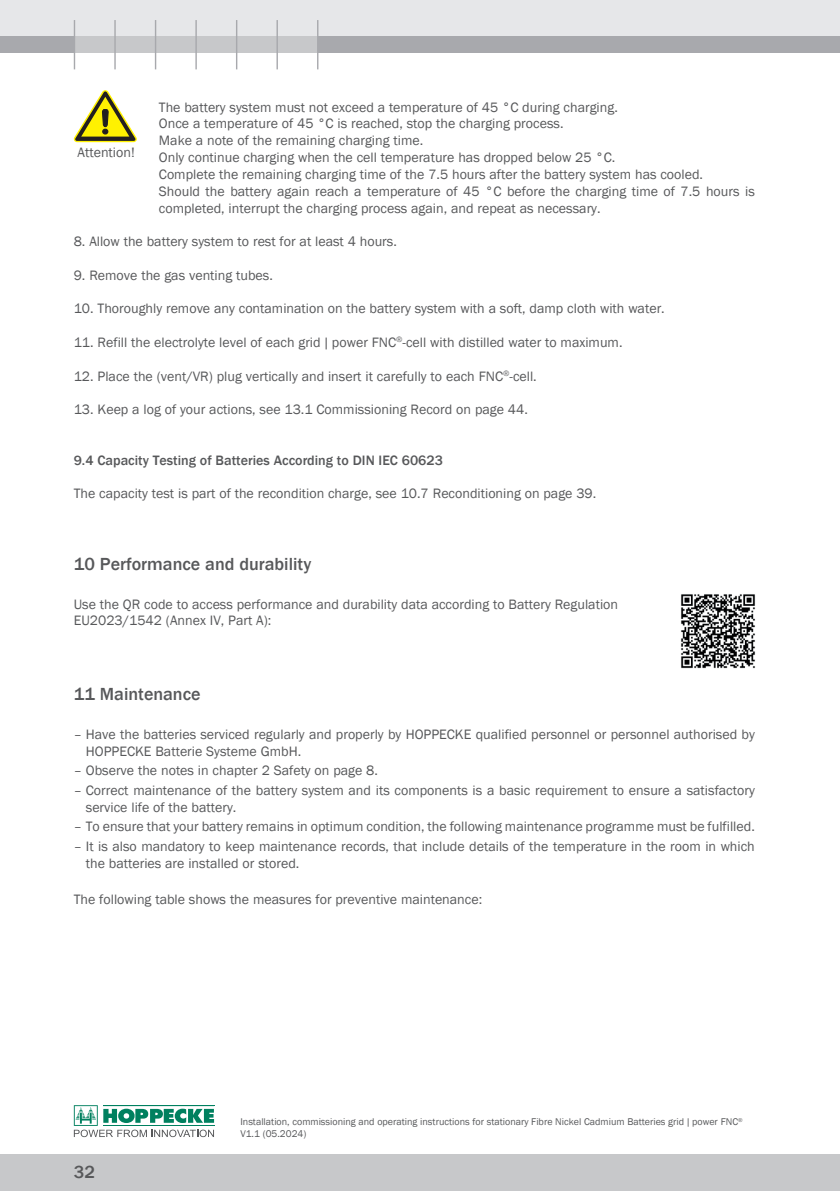
<style>
.page{position:relative;width:840px;height:1191px;background:#fff}
.page>*{position:absolute;margin:0;border:0;box-sizing:border-box;transform-origin:0 0}
.t1{font:500 18px "Franklin Gothic";color:#57585a}
.t2{font:14px/16.8px "Franklin Gothic";color:#57585a}
.t3{font:500 14px "Franklin Gothic";color:#57585a}
.t4{font:10px/12px "Franklin Gothic";color:#57585a}
</style>
<div class="page">
<div style="left:0;top:0;width:839px;height:37px;background:#e6e7e9"></div>
<div style="left:317px;top:37px;width:522px;height:16px;background:#a8a9ad"></div>
<div style="left:74px;top:37px;width:244px;height:16px;background:#c7c8ca"></div>
<hr style="left:276px;top:20px;width:2px;height:49px;background:#a8a9ad">
<hr style="left:317px;top:20px;width:1px;height:49px;background:#a8a9ad">
<hr style="left:74px;top:20px;width:1px;height:49px;background:#a8a9ad">
<hr style="left:114px;top:20px;width:2px;height:49px;background:#a8a9ad">
<hr style="left:155px;top:20px;width:1px;height:49px;background:#a8a9ad">
<hr style="left:195px;top:20px;width:2px;height:49px;background:#a8a9ad">
<hr style="left:236px;top:20px;width:1px;height:49px;background:#a8a9ad">
<div style="left:0;top:37px;width:74px;height:16px;background:#a8a9ad"></div>
<div style="left:0;top:1154px;width:839px;height:37px;background:#c7c8ca"></div>
<svg style="left:74px;top:1105px;width:140px;height:32px"></svg>
<svg style="left:74px;top:90px;width:63px;height:52px"></svg>
<img style="left:681px;top:594px;width:74px;height:75px">
<p class="t2" style="left:159px;top:99px;width:597px">The battery system must not exceed a temperature of 45 °C during charging.<br>Once a temperature of 45 °C is reached, stop the charging process.<br>Make a note of the remaining charging time.<br>Only continue charging when the cell temperature has dropped below 25 °C.<br>Complete the remaining charging time of the 7.5 hours after the battery system has cooled.<br>Should the battery again reach a temperature of 45 °C before the charging time of 7.5 hours is completed, interrupt the charging process again, and repeat as necessary.</p>
<p class="t2" style="left:74px;top:233px;width:324px">8. Allow the battery system to rest for at least 4 hours.</p>
<p class="t2" style="left:74px;top:267px;width:200px">9. Remove the gas venting tubes.</p>
<p class="t2" style="left:74px;top:300px;width:592px">10. Thoroughly remove any contamination on the battery system with a soft, damp cloth with water.</p>
<p class="t2" style="left:74px;top:334px;width:550px">11. Refill the electrolyte level of each grid| power FNC<sup>®</sup>-cell with distilled water to maximum.</p>
<p class="t2" style="left:74px;top:368px;width:464px">12. Place the (vent/VR) plug vertically and insert it carefully to each FNC<sup>®</sup>-cell.</p>
<p class="t2" style="left:74px;top:401px;width:455px">13. Keep a log of your actions, see 13.1 Commissioning Record on page 44.</p>
<p class="t3" style="left:74px;top:451px;width:370px">9.4 Capacity Testing of Batteries According to DIN IEC 60623</p>
<p class="t2" style="left:74px;top:485px;width:524px">The capacity test is part of the recondition charge, see 10.7 Reconditioning on page 39.</p>
<p class="t2" style="left:78px;top:144px;width:59px">Attention!</p>
<p class="t1" style="left:74px;top:553px;width:239px">10 Performance and durability</p>
<p class="t2" style="left:74px;top:596px;width:545px">Use the QR code to access performance and durability data according to Battery Regulation<br>EU2023/1542 (Annex IV, Part A):</p>
<p class="t1" style="left:74px;top:683px;width:128px">11 Maintenance</p>
<p class="t2" style="left:86px;top:726px;width:670px;text-indent:-12px">– Have the batteries serviced regularly and properly by HOPPECKE qualified personnel or personnel authorised by<br>HOPPECKE Batterie Systeme GmbH.</p>
<p class="t2" style="left:74px;top:762px;width:305px">– Observe the notes in chapter 2 Safety on page 8.</p>
<p class="t2" style="left:86px;top:782px;width:670px;text-indent:-12px">– Correct maintenance of the battery system and its components is a basic requirement to ensure a satisfactory service life of the battery.</p>
<p class="t2" style="left:74px;top:818px;width:682px">– To ensure that your battery remains in optimum condition, the following maintenance programme must be fulfilled.</p>
<p class="t2" style="left:86px;top:838px;width:670px;text-indent:-12px">– It is also mandatory to keep maintenance records, that include details of the temperature in the room in which the batteries are installed or stored.</p>
<p class="t2" style="left:74px;top:891px;width:410px">The following table shows the measures for preventive maintenance:</p>
<p class="t1" style="left:74px;top:1160px;width:23px">32</p>
<p class="t4" style="left:240px;top:1115px;width:503px">Installation, commissioning and operating instructions for stationary Fibre Nickel Cadmium Batteries grid| power FNC<sup>®<br></sup>V1.1 (05.2024)</p>
</div>
